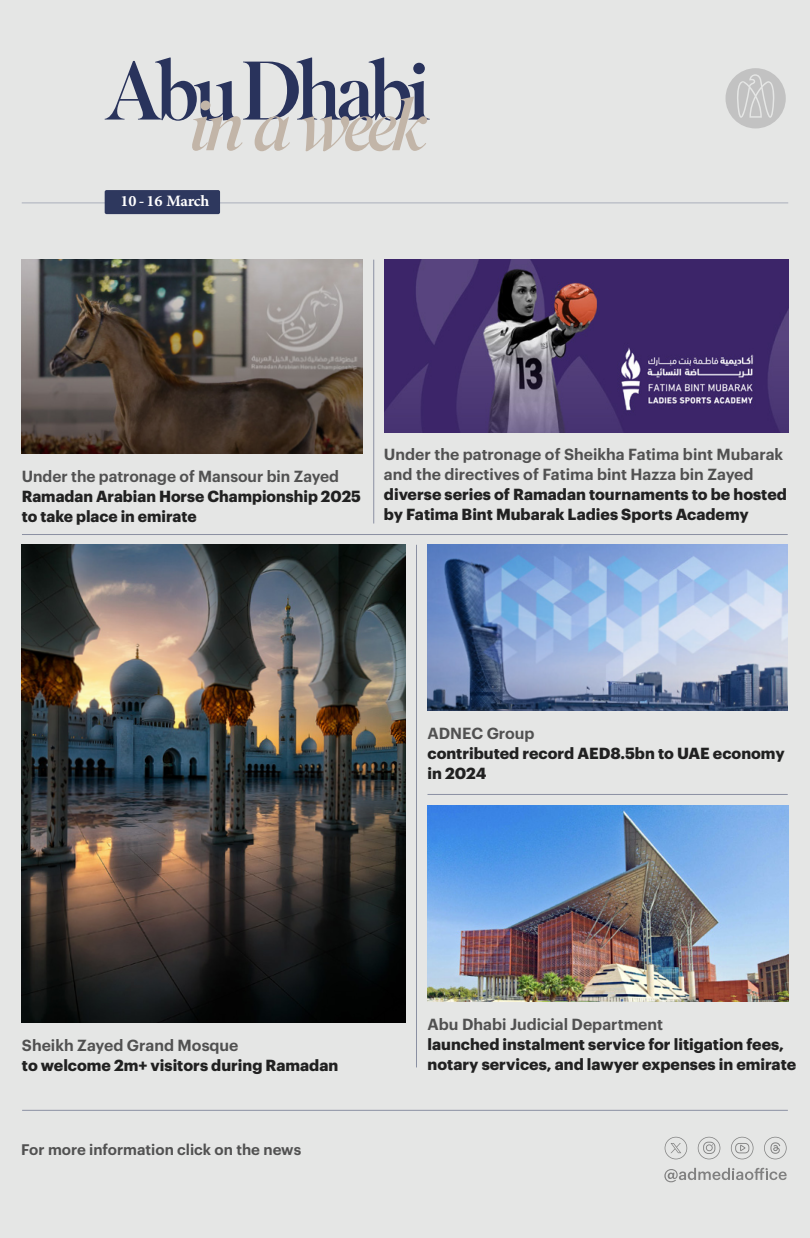
<style>
.page{position:relative;width:810px;height:1238px;background:#e5e6e5}
.page>*{position:absolute;margin:0;border:0;box-sizing:border-box;transform-origin:0 0}
.t1{font:700 22.2px "Adobe Arabic";letter-spacing:-.01em;color:#fff}
.t2{font:700 15.75px/20.2px "Graphik";color:#212121}
.t3{font:600 15.75px/20.2px "Graphik";color:#515151}
.t4{font:600 15px "Graphik";color:#515151}
</style>
<div class="page">
<hr style="left:22px;top:202px;width:111px;height:2px;background:#969cad">
<hr style="left:180px;top:202px;width:608px;height:2px;background:#969cad">
<svg style="left:726px;top:68px;width:60px;height:60px"></svg>
<svg style="left:731px;top:1136px;width:23px;height:23px"></svg>
<svg style="left:664px;top:1167px;width:123px;height:15px"></svg>
<svg style="left:764px;top:1136px;width:23px;height:23px"></svg>
<svg style="left:665px;top:1136px;width:22px;height:23px"></svg>
<svg style="left:698px;top:1136px;width:22px;height:23px"></svg>
<svg style="left:105px;top:57px;width:325px;height:94px"></svg>
<hr style="left:22px;top:1109px;width:766px;height:1px;background:#2e385f">
<div style="left:105px;top:190px;width:115px;height:24px;background:#2e385e;border-radius:2px"></div>
<hr style="left:373px;top:260px;width:1px;height:263px;background:#2e385f">
<hr style="left:416px;top:545px;width:1px;height:522px;background:#2e385f">
<hr style="left:22px;top:534px;width:766px;height:1px;background:#2e385f">
<hr style="left:428px;top:794px;width:360px;height:1px;background:#2e385f">
<img style="left:384px;top:260px;width:404px;height:173px">
<img style="left:428px;top:545px;width:360px;height:166px">
<img style="left:22px;top:260px;width:341px;height:194px">
<img style="left:22px;top:545px;width:383px;height:477px">
<img style="left:428px;top:805px;width:360px;height:196px">
<h1 class="t1" style="left:121px;top:185px;width:90px">10-16 March</h1>
<p class="t3" style="left:22px;top:464px;width:319px">Under the patronage of Mansour bin Zayed</p>
<p class="t2" style="left:22px;top:485px;width:341px">Ramadan Arabian Horse Championship 2025 to take place in emirate</p>
<p class="t3" style="left:384px;top:442px;width:401px">Under the patronage of Sheikha Fatima bint Mubarak and the directives of Fatima bint Hazza bin Zayed</p>
<p class="t2" style="left:384px;top:483px;width:404px">diverse series of Ramadan tournaments to be hosted by Fatima Bint Mubarak Ladies Sports Academy</p>
<p class="t3" style="left:428px;top:721px;width:109px">ADNEC Group</p>
<p class="t2" style="left:428px;top:742px;width:359px">contributed record AED8.5bn to UAE economy in 2024</p>
<p class="t3" style="left:22px;top:1033px;width:218px">Sheikh Zayed Grand Mosque</p>
<p class="t2" style="left:22px;top:1053px;width:318px">to welcome 2m+ visitors during Ramadan</p>
<p class="t4" style="left:21px;top:1137px;width:282px">For more information click on the news</p>
<p class="t3" style="left:428px;top:1012px;width:237px">Abu Dhabi Judicial Department</p>
<p class="t2" style="left:428px;top:1032px;width:370px">launched instalment service for litigation fees, notary services, and lawyer expenses in emirate</p>
</div>
